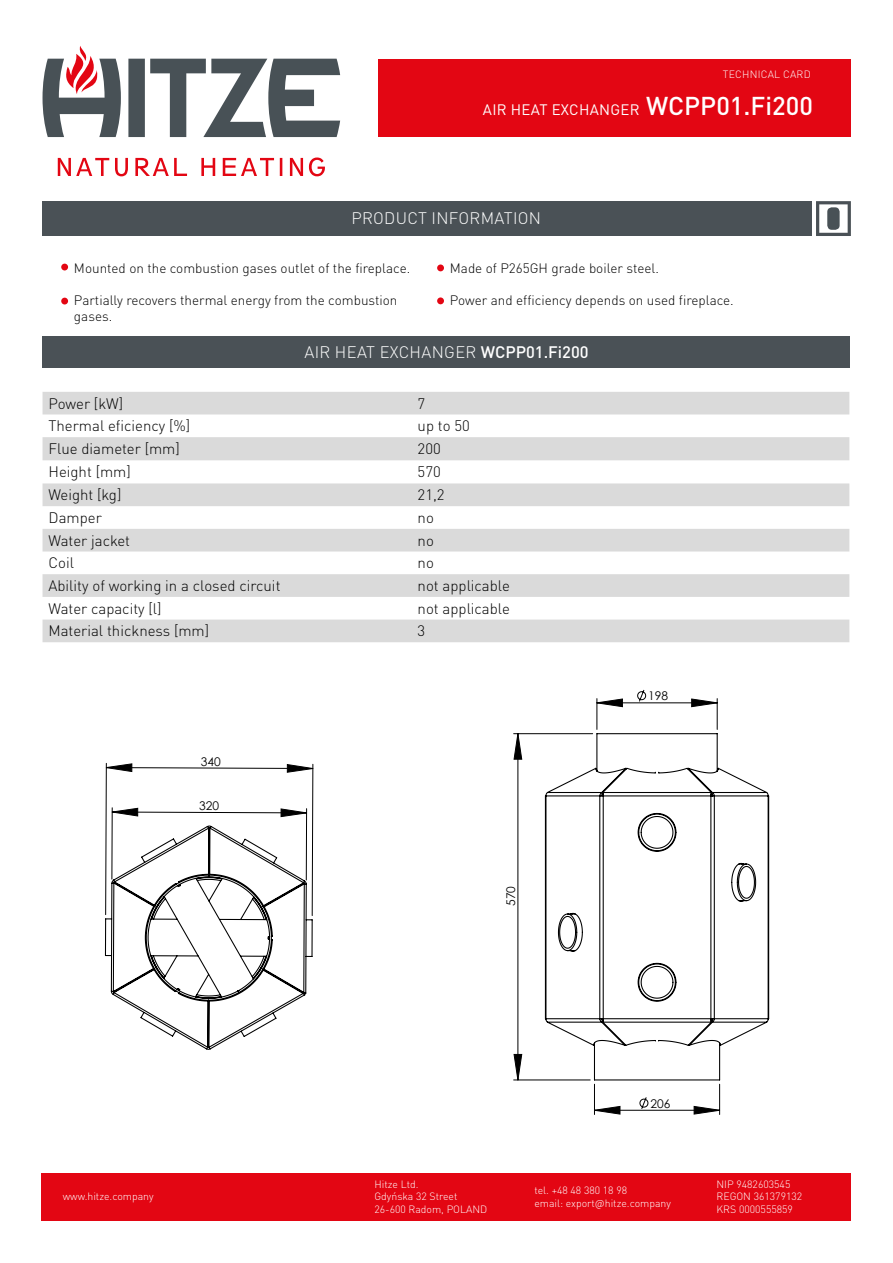
<style>
.page{position:relative;width:893px;height:1263px;background:#fff}
.page>*{position:absolute;margin:0;border:0;box-sizing:border-box;transform-origin:0 0}
.t1{font:300 16.5px "DIN Pro";letter-spacing:.02em;color:#fff}
.t2{font:300 15px "DIN Pro";color:#000}
.t3{font:15px "DIN Pro";letter-spacing:.02em;color:#fff}
.t4{font:300 13.5px/16.2px "DIN Pro";color:#000}
.t5{font:12px "Century Gothic";color:#000}
.t6{font:300 10.5px/12.6px "DIN Pro";color:#fff}
.t7{font:300 10.5px "DIN Pro";letter-spacing:.02em;color:#fff}
.s1{font-weight:500;font-size:25.5px}
.s2{font-weight:500}
</style>
<div class="page">
<div style="left:43px;top:201px;width:769px;height:35px;background:#4a5156"></div>
<div style="left:378px;top:60px;width:472px;height:77px;background:#e30613"></div>
<div style="left:41px;top:1172px;width:809px;height:48px;background:#e30613"></div>
<div style="left:43px;top:336px;width:807px;height:32px;background:#4a5156"></div>
<svg style="left:43px;top:46px;width:297px;height:91px"></svg>
<svg style="left:58px;top:157px;width:267px;height:19px"></svg>
<svg style="left:43px;top:392px;width:806px;height:250px;fill:#dadada"></svg>
<hr style="left:719px;top:1084px;width:1px;height:30px;background:#000">
<hr style="left:594px;top:1084px;width:1px;height:30px;background:#000">
<hr style="left:596px;top:699px;width:1px;height:30px;background:#000">
<hr style="left:717px;top:699px;width:1px;height:30px;background:#000">
<hr style="left:514px;top:733px;width:79px;height:1px;background:#000">
<hr style="left:514px;top:1079px;width:76px;height:1px;background:#000">
<svg style="left:594px;top:1096px;width:126px;height:19px"></svg>
<svg style="left:596px;top:689px;width:122px;height:18px"></svg>
<svg style="left:513px;top:733px;width:10px;height:348px"></svg>
<svg style="left:544px;top:733px;width:226px;height:348px"></svg>
<svg style="left:105px;top:763px;width:209px;height:75px"></svg>
<svg style="left:104px;top:825px;width:209px;height:225px"></svg>
<div style="left:61px;top:298px;width:7px;height:6px;background:#e30613;border-radius:50%"></div>
<div style="left:437px;top:297px;width:7px;height:7px;background:#e30613;border-radius:50%"></div>
<div style="left:61px;top:264px;width:7px;height:6px;background:#e30613;border-radius:50%"></div>
<div style="left:437px;top:264px;width:7px;height:7px;background:#e30613;border-radius:50%"></div>
<svg style="left:816px;top:201px;width:35px;height:35px"></svg>
<div style="left:827px;top:207px;width:13px;height:23px;background:#485156;border-radius:5px"></div>
<p class="t7" style="left:723px;top:66px;width:89px">TECHNICAL CARD</p>
<p class="t3" style="left:483px;top:98px;width:332px">AIR HEAT EXCHANGER <span class="s1">WCPP01.Fi200</span></p>
<p class="t1" style="left:352px;top:206px;width:191px">PRODUCT INFORMATION</p>
<p class="t4" style="left:74px;top:259px;width:338px">Mounted on the combustion gases outlet of the fireplace.</p>
<p class="t4" style="left:74px;top:291px;width:325px">Partially recovers thermal energy from the combustion gases.</p>
<p class="t4" style="left:450px;top:258px;width:210px">Made of P265GH grade boiler steel.</p>
<p class="t4" style="left:450px;top:291px;width:285px">Power and efficiency depends on used fireplace.</p>
<p class="t1" style="left:304px;top:339px;width:286px">AIR HEAT EXCHANGER <span class="s2">WCPP01.Fi200</span></p>
<p class="t2" style="left:49px;top:391px;width:76px">Power [kW]</p>
<p class="t2" style="left:418px;top:391px;width:9px">7</p>
<p class="t2" style="left:49px;top:414px;width:143px">Thermal eficiency [%]</p>
<p class="t2" style="left:418px;top:414px;width:54px">up to 50</p>
<p class="t2" style="left:49px;top:437px;width:133px">Flue diameter [mm]</p>
<p class="t2" style="left:418px;top:437px;width:25px">200</p>
<p class="t2" style="left:49px;top:460px;width:84px">Height [mm]</p>
<p class="t2" style="left:418px;top:460px;width:25px">570</p>
<p class="t2" style="left:49px;top:483px;width:74px">Weight [kg]</p>
<p class="t2" style="left:418px;top:483px;width:29px">21,2</p>
<p class="t2" style="left:49px;top:506px;width:55px">Damper</p>
<p class="t2" style="left:418px;top:506px;width:18px">no</p>
<p class="t2" style="left:49px;top:528px;width:83px">Water jacket</p>
<p class="t2" style="left:418px;top:528px;width:18px">no</p>
<p class="t2" style="left:49px;top:551px;width:27px">Coil</p>
<p class="t2" style="left:418px;top:551px;width:18px">no</p>
<p class="t2" style="left:49px;top:574px;width:234px">Ability of working in a closed circuit</p>
<p class="t2" style="left:418px;top:574px;width:94px">not applicable</p>
<p class="t2" style="left:49px;top:597px;width:115px">Water capacity [l]</p>
<p class="t2" style="left:418px;top:597px;width:94px">not applicable</p>
<p class="t2" style="left:49px;top:619px;width:162px">Material thickness [mm]</p>
<p class="t2" style="left:418px;top:619px;width:9px">3</p>
<p class="t5" style="left:201px;top:753px;width:22px">340</p>
<p class="t5" style="left:199px;top:797px;width:22px">320</p>
<p class="t5" style="left:503px;top:906px;width:21px;rotate:-90deg">570</p>
<p class="t5" style="left:648px;top:687px;width:21px">198</p>
<p class="t6" style="left:63px;top:1189px;width:92px">www.hitze.company</p>
<p class="t5" style="left:651px;top:1095px;width:21px">206</p>
<p class="t6" style="left:374px;top:1177px;width:114px">Hitze Ltd.<br>Gdyńska 32 Street<br>26-600 Radom, POLAND</p>
<p class="t6" style="left:534px;top:1183px;width:138px">tel. +48 48 380 18 98<br>email: export@hitze.company</p>
<p class="t6" style="left:716px;top:1177px;width:87px">NIP 9482603545<br>REGON 361379132<br>KRS 0000555859</p>
</div>
